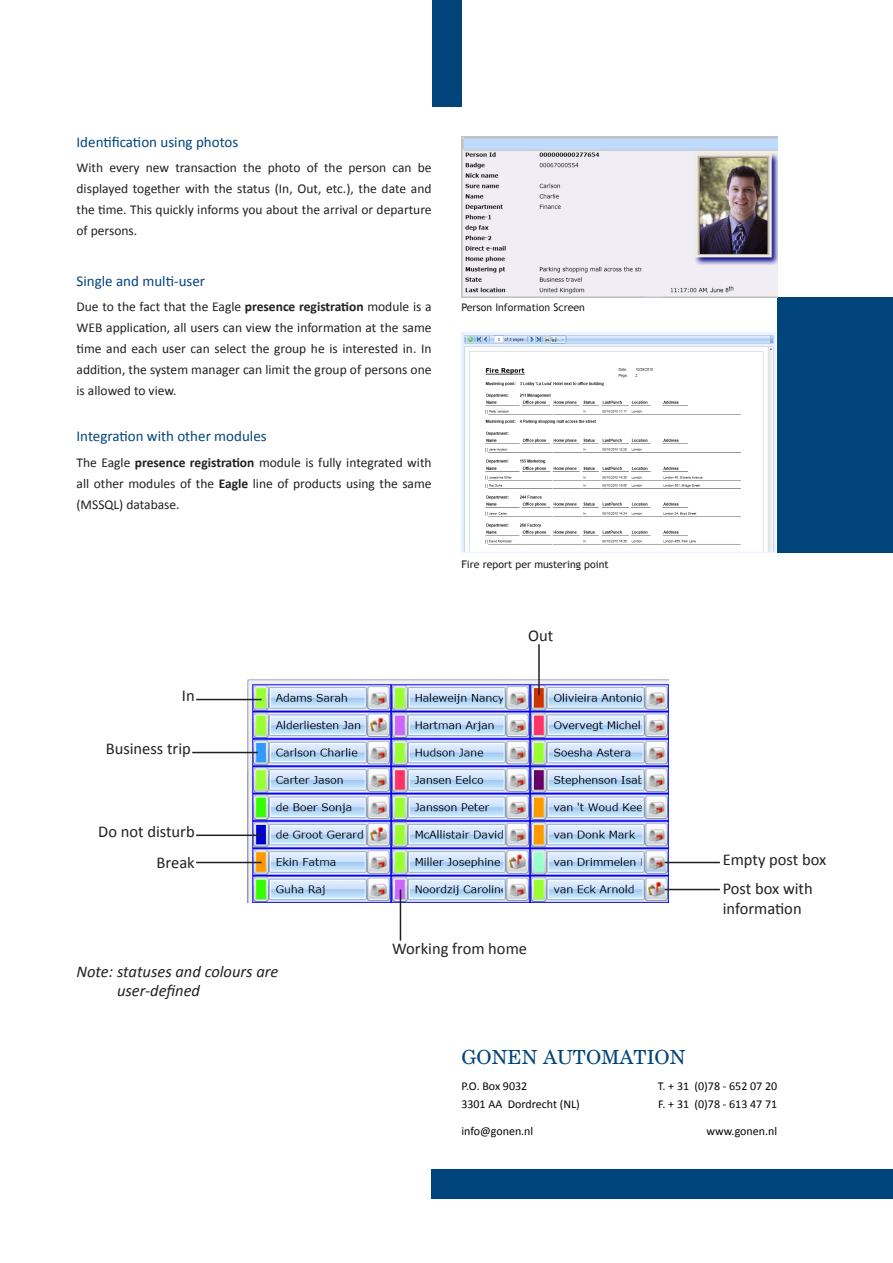
<style>
.page{position:relative;width:893px;height:1263px;background:#fff}
.page>*{position:absolute;margin:0;border:0;box-sizing:border-box;transform-origin:0 0}
.t1{font:19.5px "New Century Schlbk";color:#00447c}
.t2{font:16.5px/19.8px "Calibri";color:#231f20}
.t3{font:italic 16.5px/19.8px "Calibri";color:#231f20}
.t4{font:15px "Calibri";color:#00447c}
.t5{font:13.5px/21px "Calibri";color:#231f20;text-align:justify}
.t6{font:12px "Calibri";color:#040503}
.t7{font:10.5px "Trebuchet MS";color:#231f20}
.s1{font-weight:700}
</style>
<div class="page">
<div style="left:432px;top:0;width:29px;height:106px;background:#00447c"></div>
<div style="left:432px;top:1169px;width:461px;height:30px;background:#00447c"></div>
<div style="left:777px;top:298px;width:116px;height:255px;background:#00447c"></div>
<img style="left:464px;top:335px;width:309px;height:215px">
<div style="left:461px;top:332px;width:315px;height:221px;border:2px solid #eff6ff"></div>
<img style="left:461px;top:136px;width:316px;height:162px">
<img style="left:248px;top:679px;width:420px;height:224px">
<hr style="left:196px;top:699px;width:66px;height:1px;background:#231f20">
<hr style="left:196px;top:834px;width:66px;height:2px;background:#231f20">
<hr style="left:196px;top:862px;width:66px;height:1px;background:#231f20">
<hr style="left:538px;top:644px;width:2px;height:51px;background:#231f20">
<hr style="left:400px;top:890px;width:1px;height:51px;background:#231f20">
<hr style="left:665px;top:862px;width:55px;height:1px;background:#231f20">
<hr style="left:665px;top:889px;width:55px;height:1px;background:#231f20">
<hr style="left:192px;top:752px;width:66px;height:1px;background:#231f20">
<p class="t4" style="left:77px;top:133px;width:163px">Identification using photos</p>
<p class="t5" style="left:77px;top:157px;width:357px">With every new transaction the photo of the person can be displayed together with the status (In, Out, etc.), the date and the time. This quickly informs you about the arrival or departure of persons.</p>
<p class="t4" style="left:77px;top:271px;width:130px">Single and multi-user</p>
<p class="t5" style="left:77px;top:295px;width:357px">Due to the fact that the Eagle <span class="s1">presence registration</span> module is a WEB application, all users can view the information at the same time and each user can select the group he is interested in. In addition, the system manager can limit the group of persons one is allowed to view.</p>
<p class="t4" style="left:77px;top:427px;width:192px">Integration with other modules</p>
<p class="t5" style="left:77px;top:451px;width:357px">The Eagle <span class="s1">presence registration</span> module is fully integrated with all other modules of the <span class="s1">Eagle</span> line of products using the same (MSSQL) database.</p>
<p class="t2" style="left:182px;top:685px;width:14px">In</p>
<p class="t2" style="left:106px;top:737px;width:87px">Business trip</p>
<p class="t2" style="left:98px;top:820px;width:98px">Do not disturb</p>
<p class="t2" style="left:157px;top:852px;width:40px">Break</p>
<p class="t7" style="left:461px;top:302px;width:125px">Person Information Screen</p>
<p class="t7" style="left:461px;top:558px;width:149px">Fire report per mustering point</p>
<p class="t2" style="left:528px;top:625px;width:27px">Out</p>
<p class="t3" style="left:117px;top:960px;width:163px;text-indent:-40px">Note: statuses and colours are user-defined</p>
<p class="t2" style="left:392px;top:938px;width:136px">Working from home</p>
<p class="t2" style="left:723px;top:849px;width:105px">Empty post box</p>
<p class="t2" style="left:723px;top:877px;width:92px">Post box with information</p>
<p class="t1" style="left:461px;top:1045px;width:226px">GONEN AUTOMATION</p>
<p class="t6" style="left:461px;top:1079px;width:67px">P.O. Box 9032</p>
<p class="t6" style="left:658px;top:1079px;width:121px">T. + 31 (0)78 - 652 07 20</p>
<p class="t6" style="left:461px;top:1097px;width:120px">3301 AA Dordrecht (NL)</p>
<p class="t6" style="left:658px;top:1097px;width:121px">F. + 31 (0)78 - 613 47 71</p>
<p class="t6" style="left:461px;top:1123px;width:73px">info@gonen.nl</p>
<p class="t6" style="left:706px;top:1123px;width:72px">www.gonen.nl</p>
</div>
